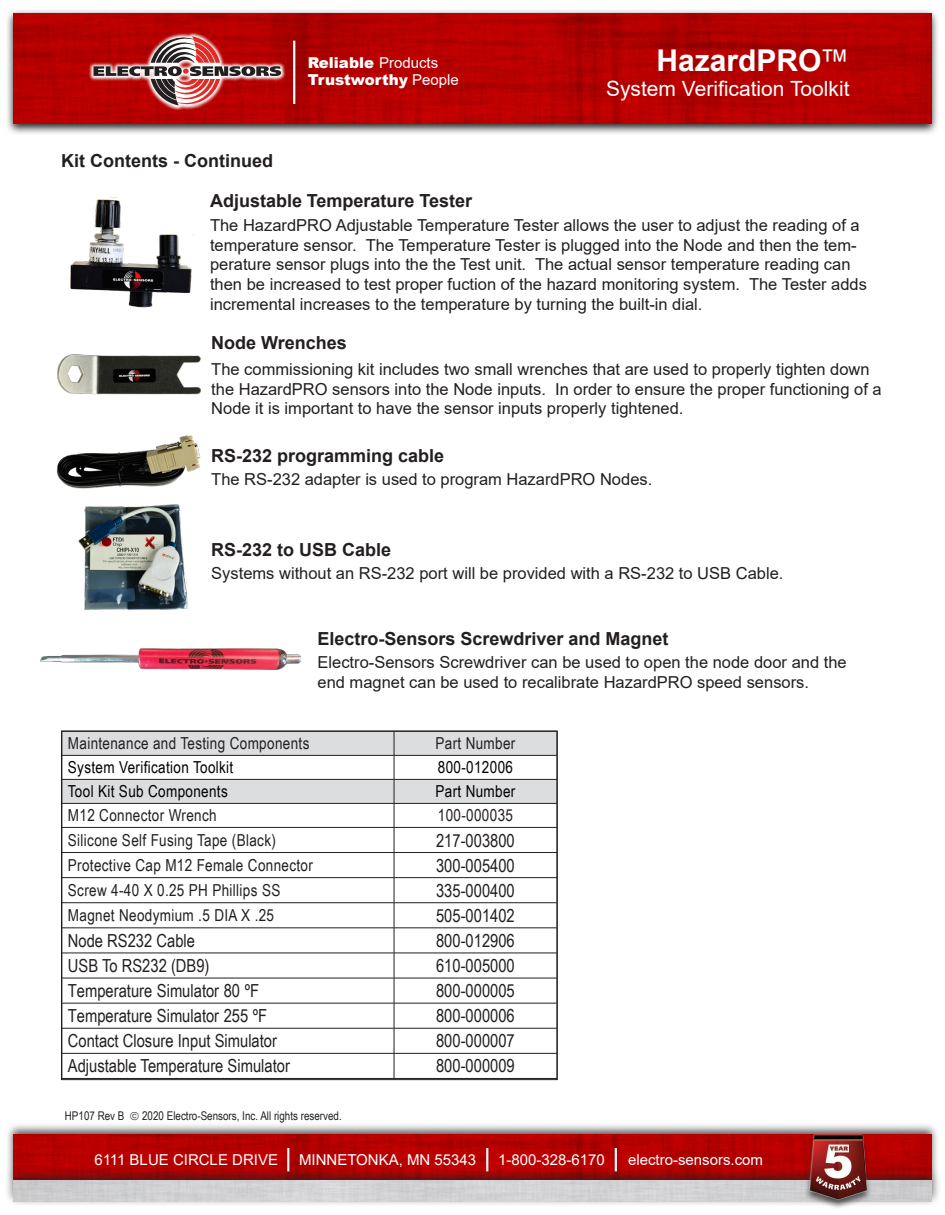
<style>
.page{position:relative;width:945px;height:1215px;background:#fff}
.page>*{position:absolute;margin:0;border:0;box-sizing:border-box;transform-origin:0 0}
.t1{font:700 30px "Arial";color:#fff}
.t2{font:21px "Arial";color:#fff}
.Bulleted_Copy{font:18px "Arial Narrow";color:#231f20}
.t3{font:700 18px "Arial";color:#231f20}
.t4{font:16.5px/19.8px "Arial";color:#231f20}
.t5{font:16.5px "Arial Narrow";letter-spacing:.02em;color:#231f20}
.t6{font:16.5px "Arial Narrow";letter-spacing:.02em;color:#000}
.t7{font:15px "Arial";color:#fff}
.t8{font:900 15px "Arial";color:#fff}
.t9{font:12px "Arial Narrow";color:#231f20}
.s1{font-weight:400}
</style>
<div class="page">
<div style="left:5px;top:1123px;width:934px;height:63px;background:#231f20;opacity:.75"></div>
<img style="left:14px;top:1134px;width:918px;height:33px">
<div style="left:4px;top:1167px;width:937px;height:40px;background:#231f20;opacity:.75"></div>
<svg style="left:7px;top:10px;width:931px;height:124px"></svg>
<img style="left:14px;top:13px;width:918px;height:110px">
<svg style="left:88px;top:31px;width:198px;height:79px;background:#b80e0e"></svg>
<svg style="left:93px;top:36px;width:188px;height:69px;background:#b03e3e"></svg>
<hr style="left:293px;top:41px;width:2px;height:63px;background:#fff">
<hr style="left:287px;top:1148px;width:2px;height:23px;background:#e2f3f8">
<hr style="left:486px;top:1148px;width:2px;height:23px;background:#e2f3f8">
<hr style="left:615px;top:1148px;width:2px;height:23px;background:#e2f3f8">
<div style="left:804px;top:1134px;width:69px;height:75px;background:#231f20;opacity:.75"></div>
<img style="left:805px;top:1131px;width:68px;height:70px">
<img style="left:57px;top:354px;width:144px;height:41px">
<img style="left:78px;top:504px;width:110px;height:107px">
<svg style="left:63px;top:731px;width:495px;height:347px"></svg>
<img style="left:56px;top:435px;width:144px;height:54px">
<img style="left:70px;top:197px;width:124px;height:111px">
<img style="left:41px;top:648px;width:259px;height:22px">
<p class="t3" style="left:61px;top:148px;width:213px">Kit Contents - Continued</p>
<p class="t8" style="left:308px;top:52px;width:132px">Reliable <span class="s1">Products</span></p>
<p class="t8" style="left:308px;top:69px;width:153px">Trustworthy <span class="s1">People</span></p>
<p class="t3" style="left:210px;top:188px;width:264px">Adjustable Temperature Tester</p>
<p class="t1" style="left:656px;top:39px;width:195px">HazardPRO<span class="s1">™</span></p>
<p class="t2" style="left:606px;top:75px;width:245px">System Verification Toolkit</p>
<p class="t4" style="left:210px;top:215px;width:659px">The HazardPRO Adjustable Temperature Tester allows the user to adjust the reading of a temperature sensor. The Temperature Tester is plugged into the Node and then the tem&shy;perature sensor plugs into the the Test unit. The actual sensor temperature reading can then be increased to test proper fuction of the hazard monitoring system. The Tester adds incremental increases to the temperature by turning the built-in dial.</p>
<p class="t3" style="left:211px;top:330px;width:137px">Node Wrenches</p>
<p class="t4" style="left:211px;top:359px;width:672px">The commissioning kit includes two small wrenches that are used to properly tighten down the HazardPRO sensors into the Node inputs. In order to ensure the proper functioning of a<br>Node it is important to have the sensor inputs properly tightened.</p>
<p class="t3" style="left:211px;top:443px;width:234px">RS-232 programming cable</p>
<p class="t4" style="left:211px;top:469px;width:443px">The RS-232 adapter is used to program HazardPRO Nodes.</p>
<p class="t3" style="left:211px;top:537px;width:182px">RS-232 to USB Cable</p>
<p class="t4" style="left:211px;top:563px;width:574px">Systems without an RS-232 port will be provided with a RS-232 to USB Cable.</p>
<p class="t3" style="left:318px;top:626px;width:353px">Electro-Sensors Screwdriver and Magnet</p>
<p class="t4" style="left:318px;top:652px;width:531px">Electro-Sensors Screwdriver can be used to open the node door and the end magnet can be used to recalibrate HazardPRO speed sensors.</p>
<p class="t5" style="left:68px;top:731px;width:243px">Maintenance and Testing Components</p>
<p class="t5" style="left:435px;top:731px;width:81px">Part Number</p>
<p class="t6" style="left:68px;top:755px;width:167px">System Verification Toolkit</p>
<p class="t6" style="left:438px;top:755px;width:77px">800-012006</p>
<p class="t6" style="left:68px;top:779px;width:161px">Tool Kit Sub Components</p>
<p class="t6" style="left:435px;top:779px;width:81px">Part Number</p>
<p class="t5" style="left:68px;top:804px;width:150px">M12 Connector Wrench</p>
<p class="t5" style="left:438px;top:804px;width:77px">100-000035</p>
<p class="t5" style="left:68px;top:828px;width:210px">Silicone Self Fusing Tape (Black)</p>
<p class="Bulleted_Copy" style="left:436px;top:827px;width:80px">217-003800</p>
<p class="t5" style="left:68px;top:853px;width:247px">Protective Cap M12 Female Connector</p>
<p class="Bulleted_Copy" style="left:436px;top:852px;width:80px">300-005400</p>
<p class="t5" style="left:68px;top:878px;width:214px">Screw 4-40 X 0.25 PH Phillips SS</p>
<p class="Bulleted_Copy" style="left:436px;top:877px;width:80px">335-000400</p>
<p class="t5" style="left:68px;top:903px;width:208px">Magnet Neodymium .5 DIA X .25</p>
<p class="Bulleted_Copy" style="left:436px;top:902px;width:80px">505-001402</p>
<p class="Bulleted_Copy" style="left:68px;top:927px;width:129px">Node RS232 Cable</p>
<p class="Bulleted_Copy" style="left:436px;top:927px;width:80px">800-012906</p>
<p class="Bulleted_Copy" style="left:68px;top:952px;width:143px">USB To RS232 (DB9)</p>
<p class="Bulleted_Copy" style="left:436px;top:952px;width:80px">610-005000</p>
<p class="Bulleted_Copy" style="left:68px;top:978px;width:193px">Temperature Simulator 80 ºF</p>
<p class="Bulleted_Copy" style="left:436px;top:978px;width:80px">800-000005</p>
<p class="Bulleted_Copy" style="left:68px;top:1003px;width:201px">Temperature Simulator 255 ºF</p>
<p class="Bulleted_Copy" style="left:436px;top:1003px;width:80px">800-000006</p>
<p class="Bulleted_Copy" style="left:68px;top:1028px;width:211px">Contact Closure Input Simulator</p>
<p class="Bulleted_Copy" style="left:436px;top:1028px;width:80px">800-000007</p>
<p class="Bulleted_Copy" style="left:68px;top:1053px;width:224px">Adjustable Temperature Simulator</p>
<p class="Bulleted_Copy" style="left:436px;top:1053px;width:80px">800-000009</p>
<p class="t9" style="left:65px;top:1107px;width:61px">HP107 Rev B</p>
<p class="t9" style="left:142px;top:1107px;width:201px">2020 Electro-Sensors, Inc. All rights reserved.</p>
<p class="t7" style="left:94px;top:1150px;width:185px">6111 BLUE CIRCLE DRIVE</p>
<p class="t7" style="left:299px;top:1150px;width:179px">MINNETONKA, MN 55343</p>
<p class="t7" style="left:498px;top:1150px;width:108px">1-800-328-6170</p>
<p class="t7" style="left:628px;top:1150px;width:137px">electro-sensors.com</p>
</div>
